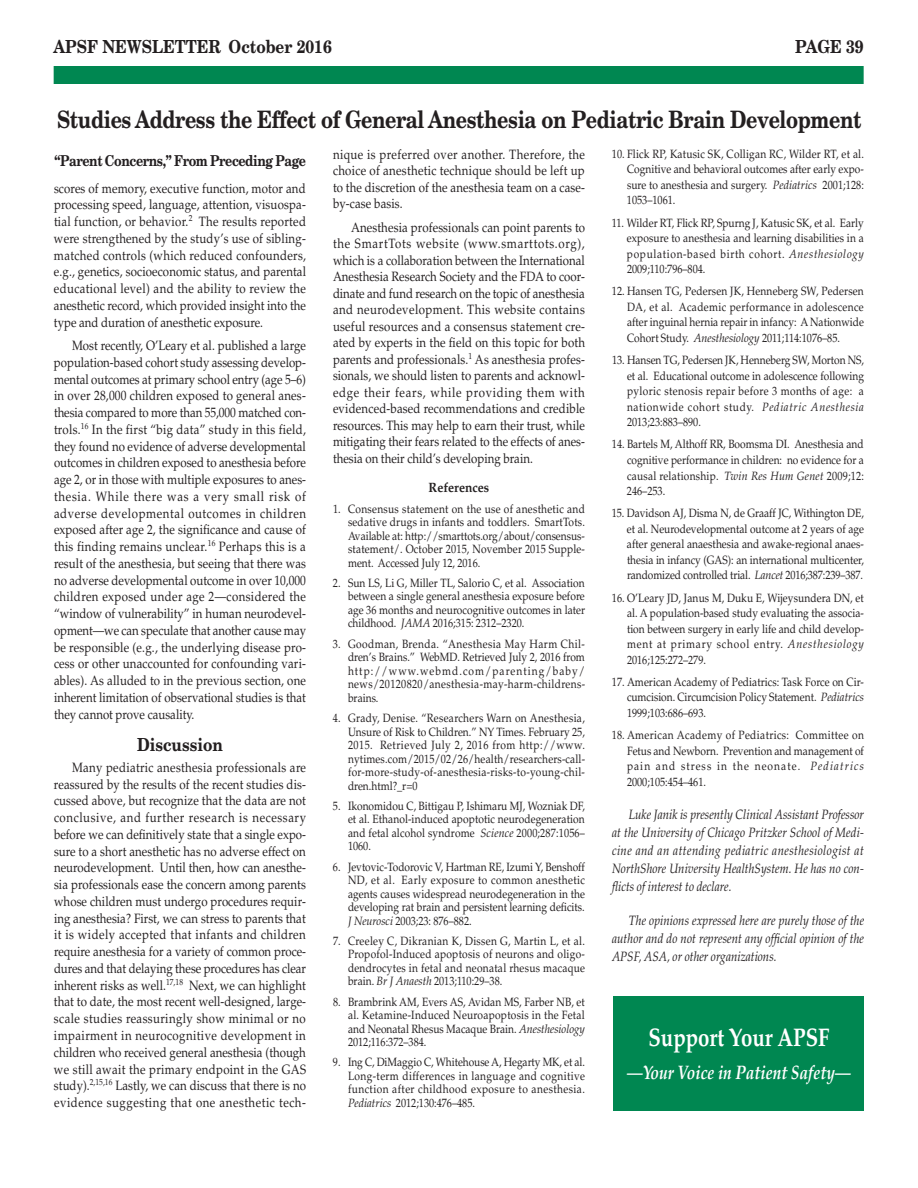
<style>
.page{position:relative;width:918px;height:1188px;background:#fff}
.page>*{position:absolute;margin:0;border:0;box-sizing:border-box;transform-origin:0 0}
.t1{font:700 25.5px "Palatino";color:#fff;scale:.8 1}
.t2{font:700 24px "New Century Schlbk";letter-spacing:-.02em;color:#231f20;scale:.82 1}
.t3{font:italic 700 19.5px "Palatino";color:#fff;scale:.8 1}
.t4{font:700 18px "New Century Schlbk";color:#231f20;scale:.85 1}
.t5{font:700 15px "New Century Schlbk";letter-spacing:-.03em;color:#231f20;scale:.83 1}
.t6{font:13.5px/16.8px "Palatino";color:#231f20;text-align:justify;scale:.85 1}
.t7{font:italic 13.5px/18px "Palatino";color:#231f20;text-align:justify;scale:.85 1}
.t8{font:700 13.5px "Palatino";color:#231f20;scale:.9 1}
.t9{font:12px/13.5px "Palatino";letter-spacing:.005em;color:#231f20;text-align:justify;scale:.85 1}
.s1{font-style:italic}
</style>
<div class="page">
<div style="left:54px;top:66px;width:810px;height:18px;background:#008751"></div>
<div style="left:614px;top:996px;width:250px;height:115px;background:#008751"></div>
<h3 class="t4" style="left:54px;top:35px;width:329px">APSF NEWSLETTER October 2016</h3>
<h3 class="t4" style="left:795px;top:35px;width:82px">PAGE 39</h3>
<h2 class="t2" style="left:57px;top:104px;width:982px">Studies Address the Effect of General Anesthesia on Pediatric Brain Development</h2>
<p class="t5" style="left:55px;top:151px;width:304px">“Parent Concerns,” From Preceding Page</p>
<p class="t6" style="left:54px;top:180px;width:298px">scores of memory, executive function, motor and processing speed, language, attention, visuospa&shy;tial function, or behavior.<sup>2</sup> The results reported were strengthened by the study’s use of sibling&shy;matched controls (which reduced confounders, e.g., genetics, socioeconomic status, and parental educational level) and the ability to review the anesthetic record, which provided insight into the type and duration of anesthetic exposure.</p>
<p class="t6" style="left:54px;top:337px;width:298px;text-indent:18px">Most recently, O’Leary et al. published a large population-based cohort study assessing develop&shy;mental outcomes at primary school entry (age 5–6) in over 28,000 children exposed to general anes&shy;thesia compared to more than 55,000 matched con&shy;trols.<sup>16</sup> In the first “big data” study in this field, they found no evidence of adverse developmental outcomes in children exposed to anesthesia before age 2, or in those with multiple exposures to anes&shy;thesia. While there was a very small risk of adverse developmental outcomes in children exposed after age 2, the significance and cause of this finding remains unclear.<sup>16</sup> Perhaps this is a result of the anesthesia, but seeing that there was no adverse developmental outcome in over 10,000 children exposed under age 2—considered the “window of vulnerability” in human neurodevel&shy;opment—we can speculate that another cause may be responsible (e.g., the underlying disease pro&shy;cess or other unaccounted for confounding vari&shy;ables). As alluded to in the previous section, one inherent limitation of observational studies is that they cannot prove causality.</p>
<h3 class="t4" style="left:137px;top:733px;width:102px">Discussion</h3>
<p class="t6" style="left:54px;top:759px;width:298px;text-indent:18px">Many pediatric anesthesia professionals are reassured by the results of the recent studies dis&shy;cussed above, but recognize that the data are not conclusive, and further research is necessary before we can definitively state that a single expo&shy;sure to a short anesthetic has no adverse effect on neurodevelopment. Until then, how can anesthe&shy;sia professionals ease the concern among parents whose children must undergo procedures requir&shy;ing anesthesia? First, we can stress to parents that it is widely accepted that infants and children require anesthesia for a variety of common proce&shy;dures and that delaying these procedures has clear inherent risks as well.<sup>17,18</sup> Next, we can highlight that to date, the most recent well-designed, large&shy;scale studies reassuringly show minimal or no impairment in neurocognitive development in children who received general anesthesia (though we still await the primary endpoint in the GAS study).<sup>2,15,16</sup> Lastly, we can discuss that there is no evidence suggesting that one anesthetic tech-</p>
<p class="t6" style="left:333px;top:146px;width:298px">nique is preferred over another. Therefore, the choice of anesthetic technique should be left up to the discretion of the anesthesia team on a case&shy;by-case basis.</p>
<p class="t6" style="left:333px;top:219px;width:298px;text-indent:18px">Anesthesia professionals can point parents to the SmartTots website (www.smarttots.org), which is a collaboration between the International Anesthesia Research Society and the FDA to coor&shy;dinate and fund research on the topic of anesthesia and neurodevelopment. This website contains useful resources and a consensus statement cre&shy;ated by experts in the field on this topic for both parents and professionals.<sup>1</sup> As anesthesia profes&shy;sionals, we should listen to parents and acknowl&shy;edge their fears, while providing them with evidenced-based recommendations and credible resources. This may help to earn their trust, while mitigating their fears related to the effects of anes&shy;thesia on their child’s developing brain.</p>
<p class="t8" style="left:429px;top:480px;width:69px">References</p>
<p class="t9" style="left:348px;top:502px;width:280px;text-indent:-15px">1. Consensus statement on the use of anesthetic and sedative drugs in infants and toddlers. SmartTots.<br>Available at: http://smarttots.org/about/consensus&shy;statement/. October 2015, November 2015 Supple&shy;ment. Accessed July 12, 2016.</p>
<p class="t9" style="left:348px;top:576px;width:280px;text-indent:-15px">2. Sun LS, Li G, Miller TL, Salorio C, et al. Association between a single general anesthesia exposure before age 36 months and neurocognitive outcomes in later childhood. <span class="s1">JAMA</span> 2016;315: 2312–2320.</p>
<p class="t9" style="left:348px;top:637px;width:280px;text-indent:-15px">3. Goodman, Brenda. “Anesthesia May Harm Chil&shy;dren’s Brains.” WebMD. Retrieved July 2, 2016 from http://www.webmd.com/parenting/baby/ news/20120820/anesthesia-may-harm-childrens&shy;brains.</p>
<p class="t9" style="left:348px;top:711px;width:280px;text-indent:-15px">4. Grady, Denise. “Researchers Warn on Anesthesia, Unsure of Risk to Children.” NY Times. February 25, 2015. Retrieved July 2, 2016 from http://www. nytimes.com/2015/02/26/health/researchers-call&shy;for-more-study-of-anesthesia-risks-to-young-chil&shy;dren.html?_r=0</p>
<p class="t9" style="left:348px;top:799px;width:280px;text-indent:-15px">5. Ikonomidou C, Bittigau P, Ishimaru MJ, Wozniak DF, et al. Ethanol-induced apoptotic neurodegeneration and fetal alcohol syndrome <span class="s1">Science</span> 2000;287:1056– 1060.</p>
<p class="t9" style="left:348px;top:860px;width:281px;text-indent:-15px">6. Jevtovic-Todorovic V, Hartman RE, Izumi Y, Benshoff ND, et al. Early exposure to common anesthetic agents causes widespread neurodegeneration in the developing rat brain and persistent learning deficits.<br><span class="s1">J Neurosci</span> 2003;23: 876–882.</p>
<p class="t9" style="left:348px;top:934px;width:280px;text-indent:-15px">7. Creeley C, Dikranian K, Dissen G, Martin L, et al.<br>Propofol-Induced apoptosis of neurons and oligo&shy;dendrocytes in fetal and neonatal rhesus macaque brain. <span class="s1">Br J Anaesth</span> 2013;110:29–38.</p>
<p class="t9" style="left:348px;top:995px;width:280px;text-indent:-15px">8. Brambrink AM, Evers AS, Avidan MS, Farber NB, et al. Ketamine-Induced Neuroapoptosis in the Fetal and Neonatal Rhesus Macaque Brain. <span class="s1">Anesthesiology </span>2012;116:372–384.</p>
<p class="t9" style="left:348px;top:1056px;width:280px;text-indent:-15px">9. Ing C, DiMaggio C, Whitehouse A, Hegarty MK, et al.<br>Long-term differences in language and cognitive function after childhood exposure to anesthesia.<br><span class="s1">Pediatrics</span> 2012;130:476–485.</p>
<p class="t9" style="left:627px;top:146px;width:280px;line-height:15.5px;text-indent:-15px">10. Flick RP, Katusic SK, Colligan RC, Wilder RT, et al.<br>Cognitive and behavioral outcomes after early expo&shy;sure to anesthesia and surgery. <span class="s1">Pediatrics</span> 2001;128:<br>1053–1061.</p>
<p class="t9" style="left:627px;top:215px;width:280px;line-height:15.5px;text-indent:-15px">11. Wilder RT, Flick RP, Spurng J, Katusic SK, et al. Early exposure to anesthesia and learning disabilities in a population-based birth cohort. <span class="s1">Anesthesiology </span>2009;110:796–804.</p>
<p class="t9" style="left:627px;top:284px;width:280px;line-height:15.5px;text-indent:-15px">12. Hansen TG, Pedersen JK, Henneberg SW, Pedersen DA, et al. Academic performance in adolescence after inguinal hernia repair in infancy: A Nationwide Cohort Study. <span class="s1">Anesthesiology</span> 2011;114:1076–85.</p>
<p class="t9" style="left:627px;top:353px;width:281px;line-height:15.5px;text-indent:-15px">13. Hansen TG, Pedersen JK, Henneberg SW, Morton NS, et al. Educational outcome in adolescence following pyloric stenosis repair before 3 months of age: a nationwide cohort study. <span class="s1">Pediatric Anesthesia </span>2013;23:883–890.</p>
<p class="t9" style="left:627px;top:437px;width:280px;line-height:15.5px;text-indent:-15px">14. Bartels M, Althoff RR, Boomsma DI. Anesthesia and cognitive performance in children: no evidence for a causal relationship. <span class="s1">Twin Res Hum Genet</span> 2009;12:<br>246–253.</p>
<p class="t9" style="left:627px;top:506px;width:280px;line-height:15.5px;text-indent:-15px">15. Davidson AJ, Disma N, de Graaff JC, Withington DE, et al. Neurodevelopmental outcome at 2 years of age after general anaesthesia and awake-regional anaes&shy;thesia in infancy (GAS): an international multicenter, randomized controlled trial. <span class="s1">Lancet</span> 2016;387:239–387.</p>
<p class="t9" style="left:627px;top:590px;width:280px;line-height:15.5px;text-indent:-15px">16. O’Leary JD, Janus M, Duku E, Wijeysundera DN, et al. A population-based study evaluating the associa&shy;tion between surgery in early life and child develop&shy;ment at primary school entry. <span class="s1">Anesthesiology </span>2016;125:272–279.</p>
<p class="t9" style="left:627px;top:674px;width:280px;line-height:15.5px;text-indent:-15px">17. American Academy of Pediatrics: Task Force on Cir&shy;cumcision. Circumcision Policy Statement. <span class="s1">Pediatrics </span>1999;103:686–693.</p>
<p class="t9" style="left:627px;top:728px;width:280px;line-height:15.5px;text-indent:-15px">18. American Academy of Pediatrics: Committee on Fetus and Newborn. Prevention and management of pain and stress in the neonate. <span class="s1">Pediatrics </span>2000;105:454–461.</p>
<p class="t7" style="left:612px;top:806px;width:298px;text-indent:17px">Luke Janik is presently Clinical Assistant Professor at the University of Chicago Pritzker School of Medi&shy;cine and an attending pediatric anesthesiologist at NorthShore University HealthSystem. He has no con&shy;flicts of interest to declare.</p>
<p class="t7" style="left:612px;top:911px;width:298px;text-indent:17px">The opinions expressed here are purely those of the author and do not represent any official opinion of the APSF, ASA, or other organizations.</p>
<h1 class="t1" style="left:648px;top:1023px;width:228px">Support Your APSF</h1>
<h3 class="t3" style="left:627px;top:1061px;width:281px">—Your Voice in Patient Safety—</h3>
</div>
